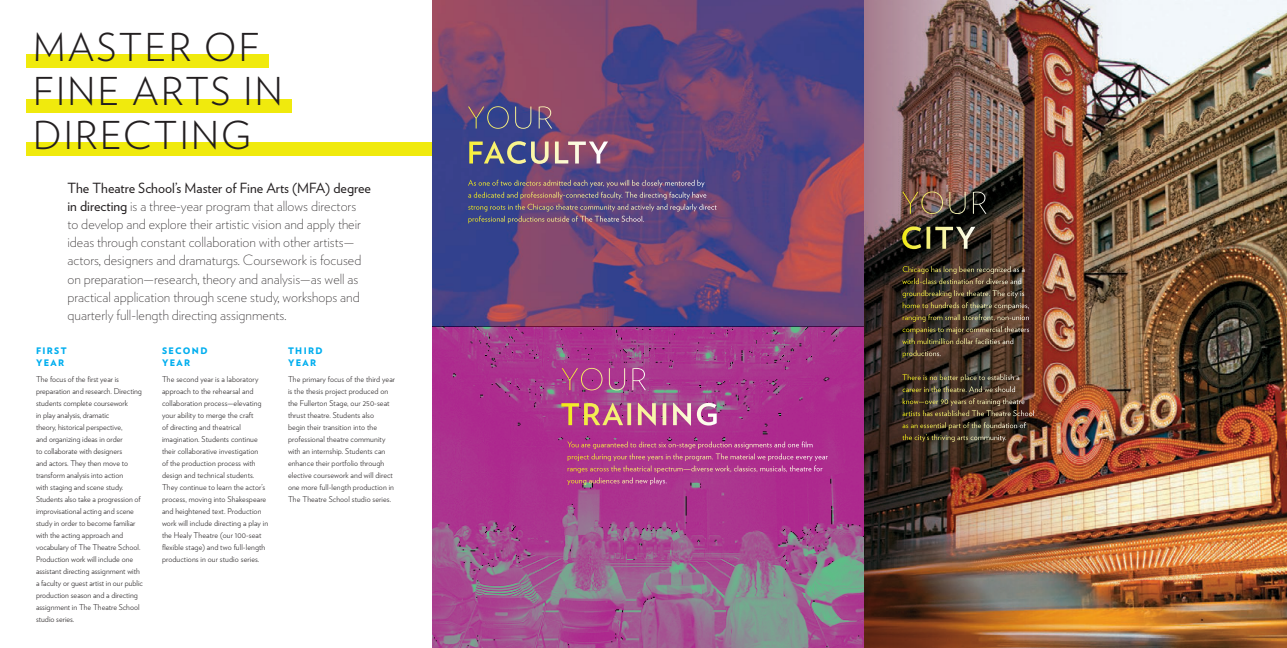
<style>
.page{position:relative;width:1287px;height:648px;background:#fff}
.page>*{position:absolute;margin:0;border:0;box-sizing:border-box;transform-origin:0 0}
.t1{font:300 38.3px/43.9px "Verlag";letter-spacing:.06em;color:#231f20}
.t2{font:200 14px/18px "Verlag";color:#231f20}
.t3{font:900 9px/12px "Verlag";letter-spacing:.15em;color:#00aeef}
.t4{font:300 8px/12px "Verlag";letter-spacing:.01em;color:#231f20}
.s1{font-weight:400}
</style>
<div class="page">
<img style="left:432px;top:0;width:432px;height:327px">
<img style="left:1129px;top:0;width:158px;height:648px">
<div style="left:27px;top:143px;width:405px;height:13px;background:#f0ea0d"></div>
<div style="left:27px;top:55px;width:242px;height:13px;background:#f0ea0d"></div>
<div style="left:27px;top:99px;width:265px;height:13px;background:#f0ea0d"></div>
<svg style="left:432px;top:327px;width:432px;height:321px;background:#a3478e"></svg>
<svg style="left:561px;top:403px;width:156px;height:23px;background:#c47b90"></svg>
<svg style="left:562px;top:368px;width:84px;height:22px;background:#b14b8f"></svg>
<img style="left:864px;top:0;width:265px;height:648px">
<svg style="left:902px;top:226px;width:73px;height:23px;background:#5d5a37"></svg>
<img style="left:902px;top:192px;width:84px;height:22px">
<svg style="left:479px;top:216px;width:163px;height:6px"></svg>
<svg style="left:508px;top:204px;width:209px;height:6px"></svg>
<svg style="left:474px;top:192px;width:221px;height:6px"></svg>
<svg style="left:468px;top:180px;width:233px;height:6px"></svg>
<svg style="left:596px;top:477px;width:69px;height:8px"></svg>
<svg style="left:611px;top:465px;width:205px;height:6px"></svg>
<svg style="left:578px;top:453px;width:250px;height:6px"></svg>
<svg style="left:567px;top:441px;width:239px;height:6px"></svg>
<svg style="left:902px;top:434px;width:100px;height:6px"></svg>
<svg style="left:937px;top:422px;width:89px;height:6px"></svg>
<svg style="left:911px;top:410px;width:123px;height:6px"></svg>
<svg style="left:903px;top:398px;width:122px;height:6px"></svg>
<svg style="left:924px;top:386px;width:91px;height:6px"></svg>
<svg style="left:902px;top:374px;width:117px;height:6px"></svg>
<svg style="left:903px;top:350px;width:38px;height:8px"></svg>
<svg style="left:907px;top:338px;width:106px;height:6px"></svg>
<svg style="left:928px;top:326px;width:101px;height:6px"></svg>
<svg style="left:917px;top:314px;width:112px;height:6px"></svg>
<svg style="left:903px;top:302px;width:124px;height:6px"></svg>
<svg style="left:921px;top:290px;width:103px;height:6px"></svg>
<svg style="left:914px;top:278px;width:107px;height:6px"></svg>
<svg style="left:903px;top:266px;width:122px;height:6px"></svg>
<svg style="left:469px;top:141px;width:139px;height:23px;background:#917e87"></svg>
<svg style="left:468px;top:106px;width:84px;height:23px;background:#575586"></svg>
<p class="t1" style="left:33px;top:23px;width:251px">MASTER OF<br>FINE ARTS IN<br>DIRECTING</p>
<p class="t2" style="left:68px;top:179px;width:305px"><span class="s1">The Theatre School’s Master of Fine Arts (MFA) degree in directing</span> is a three-year program that allows directors<br>to develop and explore their artistic vision and apply their ideas through constant collaboration with other artists— actors, designers and dramaturgs. Coursework is focused on preparation—research, theory and analysis—as well as practical application through scene study, workshops and quarterly full-length directing assignments.</p>
<p class="t3" style="left:36px;top:344px;width:32px">FIRST<br>YEAR</p>
<p class="t4" style="left:36px;top:373px;width:108px">The focus of the first year is preparation and research. Directing students complete coursework<br>in play analysis, dramatic<br>theory, historical perspective,<br>and organizing ideas in order<br>to collaborate with designers<br>and actors. They then move to transform analysis into action<br>with staging and scene study.<br>Students also take a progression of improvisational acting and scene study in order to become familiar with the acting approach and vocabulary of The Theatre School.<br>Production work will include one assistant directing assignment with a faculty or guest artist in our public production season and a directing assignment in The Theatre School studio series.</p>
<p class="t3" style="left:162px;top:344px;width:47px">SECOND<br>YEAR</p>
<p class="t4" style="left:162px;top:373px;width:108px">The second year is a laboratory approach to the rehearsal and collaboration process—elevating your ability to merge the craft<br>of directing and theatrical imagination. Students continue their collaborative investigation<br>of the production process with design and technical students.<br>They continue to learn the actor’s process, moving into Shakespeare and heightened text. Production work will include directing a play in the Healy Theatre (our 100-seat flexible stage) and two full-length productions in our studio series.</p>
<p class="t3" style="left:288px;top:344px;width:36px">THIRD<br>YEAR</p>
<p class="t4" style="left:288px;top:373px;width:109px">The primary focus of the third year is the thesis project produced on the Fullerton Stage, our 250-seat thrust theatre. Students also<br>begin their transition into the professional theatre community with an internship. Students can enhance their portfolio through elective coursework and will direct one more full-length production in The Theatre School studio series.</p>
</div>
